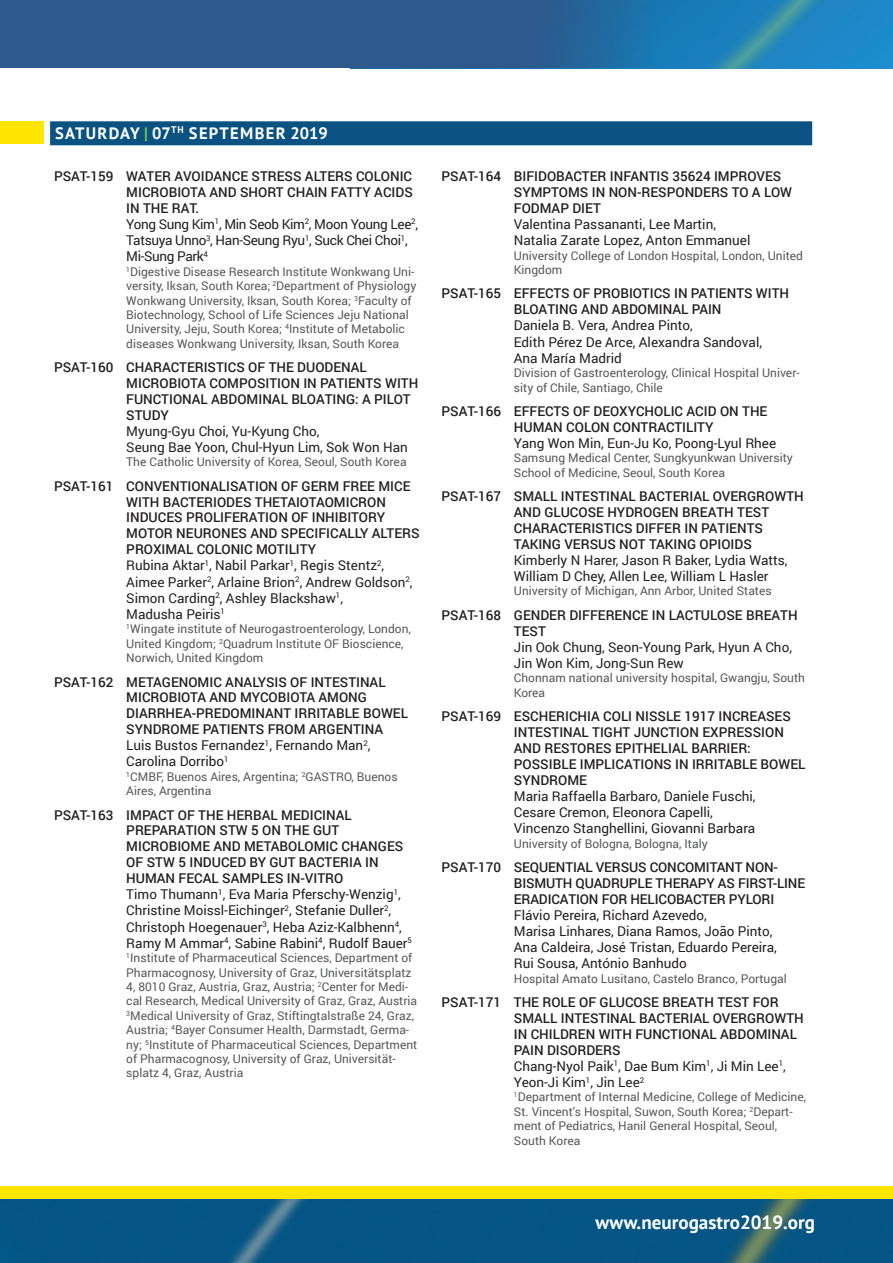
<style>
.page{position:relative;width:893px;height:1263px;background:#fff}
.page>*{position:absolute;margin:0;border:0;box-sizing:border-box;transform-origin:0 0}
.t1{font:700 19.05px "PT Sans";color:#fff}
.t2{font:700 16.5px "PT Sans";letter-spacing:.08em;color:#fff}
.t3{font:500 13.5px/16px "Roboto";color:#231f20}
.t4{font:13.5px/16.2px "Roboto";color:#231f20}
.t5{font:13.5px/16px "Roboto";letter-spacing:-.025em;color:#231f20}
.t6{font:12px/14.4px "Roboto";color:#57585a}
.s1{color:#85c447}
.s2{font-weight:500}
.s3{font-weight:400}
</style>
<div class="page">
<img style="left:0;top:1199px;width:893px;height:64px">
<div style="left:0;top:1186px;width:893px;height:13px;background:#ffe601"></div>
<svg style="left:0;top:0;width:893px;height:68px;background:#28669b"></svg>
<div style="left:0;top:121px;width:44px;height:23px;background:#ffe601"></div>
<div style="left:50px;top:121px;width:762px;height:24px;background:#0a5281"></div>
<h2 class="t2" style="left:55px;top:122px;width:274px">SATURDAY <span class="s1">|</span> 07<sup>TH</sup> SEPTEMBER 2019</h2>
<p class="t5" style="left:126px;top:168px;width:293px;text-indent:-72px"><span class="s2">PSAT-159 WATER AVOIDANCE STRESS ALTERS COLONIC MICROBIOTA AND SHORT CHAIN FATTY ACIDS IN THE RAT.<br></span>Yong Sung Kim<sup>1</sup>, Min Seob Kim<sup>2</sup>, Moon Young Lee<sup>2</sup>, Tatsuya Unno<sup>3</sup>, Han-Seung Ryu<sup>1</sup>, Suck Chei Choi<sup>1</sup>, Mi-Sung Park<sup>4</sup></p>
<p class="t6" style="left:126px;top:264px;width:292px"><sup>1</sup>Digestive Disease Research Institute Wonkwang Uni&shy;versity, Iksan, South Korea; <sup>2</sup>Department of Physiology Wonkwang University, Iksan, South Korea; <sup>3</sup>Faculty of Biotechnology, School of Life Sciences Jeju National University, Jeju, South Korea; <sup>4</sup>Institute of Metabolic diseases Wonkwang University, Iksan, South Korea</p>
<p class="t3" style="left:126px;top:359px;width:294px;text-indent:-72px">PSAT-160 CHARACTERISTICS OF THE DUODENAL<br>MICROBIOTA COMPOSITION IN PATIENTS WITH<br>FUNCTIONAL ABDOMINAL BLOATING: A PILOT<br>STUDY</p>
<p class="t4" style="left:126px;top:422px;width:283px">Myung-Gyu Choi, Yu-Kyung Cho,<br>Seung Bae Yoon, Chul-Hyun Lim, Sok Won Han</p>
<p class="t6" style="left:126px;top:454px;width:282px">The Catholic University of Korea, Seoul, South Korea</p>
<p class="t3" style="left:126px;top:477px;width:295px;text-indent:-72px">PSAT-161 CONVENTIONALISATION OF GERM FREE MICE WITH BACTERIODES THETAIOTAOMICRON INDUCES PROLIFERATION OF INHIBITORY MOTOR NEURONES AND SPECIFICALLY ALTERS PROXIMAL COLONIC MOTILITY<br><span class="s3">Rubina Aktar</span><sup>1</sup><span class="s3">, Nabil Parkar</span><sup>1</sup><span class="s3">, Regis Stentz</span><sup>2</sup><span class="s3">, Aimee Parker</span><sup>2</sup><span class="s3">, Arlaine Brion</span><sup>2</sup><span class="s3">, Andrew Goldson</span><sup>2</sup><span class="s3">, Simon Carding</span><sup>2</sup><span class="s3">, Ashley Blackshaw</span><sup>1</sup><span class="s3">,<br>Madusha Peiris</span><sup>1</sup></p>
<p class="t6" style="left:126px;top:621px;width:286px"><sup>1</sup>Wingate institute of Neurogastroenterology, London,<br>United Kingdom; <sup>2</sup>Quadrum Institute OF Bioscience,<br>Norwich, United Kingdom</p>
<p class="t3" style="left:126px;top:673px;width:283px;text-indent:-72px">PSAT-162 METAGENOMIC ANALYSIS OF INTESTINAL MICROBIOTA AND MYCOBIOTA AMONG DIARRHEA-PREDOMINANT IRRITABLE BOWEL SYNDROME PATIENTS FROM ARGENTINA <span class="s3">Luis Bustos Fernandez</span><sup>1</sup><span class="s3">, Fernando Man</span><sup>2</sup><span class="s3">, Carolina Dorribo</span><sup>1</sup></p>
<p class="t6" style="left:126px;top:769px;width:273px"><sup>1</sup>CMBF, Buenos Aires, Argentina; <sup>2</sup>GASTRO, Buenos<br>Aires, Argentina</p>
<p class="t4" style="left:126px;top:806px;width:287px;text-indent:-72px"><span class="s2">PSAT-163 IMPACT OF THE HERBAL MEDICINAL PREPARATION STW 5 ON THE GUT MICROBIOME AND METABOLOMIC CHANGES OF STW 5 INDUCED BY GUT BACTERIA IN HUMAN FECAL SAMPLES IN-VITRO<br></span>Timo Thumann<sup>1</sup>, Eva Maria Pferschy-Wenzig<sup>1</sup>, Christine Moissl-Eichinger<sup>2</sup>, Stefanie Duller<sup>2</sup>, Christoph Hoegenauer<sup>3</sup>, Heba Aziz-Kalbhenn<sup>4</sup>, Ramy M Ammar<sup>4</sup>, Sabine Rabini<sup>4</sup>, Rudolf Bauer<sup>5</sup></p>
<p class="t6" style="left:126px;top:950px;width:293px"><sup>1</sup>Institute of Pharmaceutical Sciences, Department of Pharmacognosy, University of Graz, Universitätsplatz 4, 8010 Graz, Austria, Graz, Austria; <sup>2</sup>Center for Medi&shy;cal Research, Medical University of Graz, Graz, Austria <sup>3</sup>Medical University of Graz, Stiftingtalstraße 24, Graz, Austria; <sup>4</sup>Bayer Consumer Health, Darmstadt, Germa&shy;ny; <sup>5</sup>Institute of Pharmaceutical Sciences, Department of Pharmacognosy, University of Graz, Universität&shy;splatz 4, Graz, Austria</p>
<p class="t3" style="left:514px;top:168px;width:280px;text-indent:-72px">PSAT-164 BIFIDOBACTER INFANTIS 35624 IMPROVES<br>SYMPTOMS IN NON-RESPONDERS TO A LOW<br>FODMAP DIET</p>
<p class="t4" style="left:514px;top:215px;width:238px">Valentina Passananti, Lee Martin,<br>Natalia Zarate Lopez, Anton Emmanuel</p>
<p class="t6" style="left:514px;top:248px;width:291px">University College of London Hospital, London, United<br>Kingdom</p>
<p class="t3" style="left:442px;top:285px;width:349px;text-align:center">PSAT-165 EFFECTS OF PROBIOTICS IN PATIENTS WITH<br>BLOATING AND ABDOMINAL PAIN</p>
<p class="t4" style="left:514px;top:317px;width:250px">Daniela B. Vera, Andrea Pinto,<br>Edith Pérez De Arce, Alexandra Sandoval,<br>Ana María Madrid</p>
<p class="t6" style="left:514px;top:365px;width:287px">Division of Gastroenterology, Clinical Hospital Univer&shy;sity of Chile, Santiago, Chile</p>
<p class="t3" style="left:514px;top:403px;width:255px;text-indent:-72px">PSAT-166 EFFECTS OF DEOXYCHOLIC ACID ON THE<br>HUMAN COLON CONTRACTILITY</p>
<p class="t4" style="left:514px;top:434px;width:264px">Yang Won Min, Eun-Ju Ko, Poong-Lyul Rhee</p>
<p class="t6" style="left:514px;top:450px;width:280px">Samsung Medical Center, Sungkyunkwan University<br>School of Medicine, Seoul, South Korea</p>
<p class="t3" style="left:514px;top:488px;width:291px;text-indent:-72px">PSAT-167 SMALL INTESTINAL BACTERIAL OVERGROWTH AND GLUCOSE HYDROGEN BREATH TEST CHARACTERISTICS DIFFER IN PATIENTS TAKING VERSUS NOT TAKING OPIOIDS</p>
<p class="t4" style="left:514px;top:551px;width:275px">Kimberly N Harer, Jason R Baker, Lydia Watts,<br>William D Chey, Allen Lee, William L Hasler</p>
<p class="t6" style="left:514px;top:583px;width:259px">University of Michigan, Ann Arbor, United States</p>
<p class="t3" style="left:514px;top:606px;width:285px;text-indent:-72px">PSAT-168 GENDER DIFFERENCE IN LACTULOSE BREATH<br>TEST</p>
<p class="t4" style="left:514px;top:638px;width:280px">Jin Ook Chung, Seon-Young Park, Hyun A Cho,<br>Jin Won Kim, Jong-Sun Rew</p>
<p class="t6" style="left:514px;top:670px;width:293px">Chonnam national university hospital, Gwangju, South<br>Korea</p>
<p class="t3" style="left:514px;top:708px;width:293px;text-indent:-72px">PSAT-169 ESCHERICHIA COLI NISSLE 1917 INCREASES INTESTINAL TIGHT JUNCTION EXPRESSION AND RESTORES EPITHELIAL BARRIER:<br>POSSIBLE IMPLICATIONS IN IRRITABLE BOWEL SYNDROME</p>
<p class="t4" style="left:514px;top:787px;width:243px">Maria Raffaella Barbaro, Daniele Fuschi,<br>Cesare Cremon, Eleonora Capelli,<br>Vincenzo Stanghellini, Giovanni Barbara</p>
<p class="t6" style="left:514px;top:836px;width:195px">University of Bologna, Bologna, Italy</p>
<p class="t3" style="left:514px;top:859px;width:293px;text-indent:-72px">PSAT-170 SEQUENTIAL VERSUS CONCOMITANT NON-<br>BISMUTH QUADRUPLE THERAPY AS FIRST-LINE<br>ERADICATION FOR HELICOBACTER PYLORI</p>
<p class="t4" style="left:514px;top:906px;width:265px">Flávio Pereira, Richard Azevedo,<br>Marisa Linhares, Diana Ramos, João Pinto, Ana Caldeira, José Tristan, Eduardo Pereira, Rui Sousa, António Banhudo</p>
<p class="t6" style="left:514px;top:971px;width:274px">Hospital Amato Lusitano, Castelo Branco, Portugal</p>
<p class="t3" style="left:514px;top:994px;width:291px;text-indent:-72px">PSAT-171 THE ROLE OF GLUCOSE BREATH TEST FOR SMALL INTESTINAL BACTERIAL OVERGROWTH IN CHILDREN WITH FUNCTIONAL ABDOMINAL PAIN DISORDERS<br><span class="s3">Chang-Nyol Paik</span><sup>1</sup><span class="s3">, Dae Bum Kim</span><sup>1</sup><span class="s3">, Ji Min Lee</span><sup>1</sup><span class="s3">, Yeon-Ji Kim</span><sup>1</sup><span class="s3">, Jin Lee</span><sup>2</sup></p>
<p class="t6" style="left:514px;top:1089px;width:294px"><sup>1</sup>Department of Internal Medicine, College of Medicine, St. Vincent’s Hospital, Suwon, South Korea; <sup>2</sup>Depart&shy;ment of Pediatrics, Hanil General Hospital, Seoul, South Korea</p>
<h1 class="t1" style="left:595px;top:1210px;width:221px">www.neurogastro2019.org</h1>
</div>
